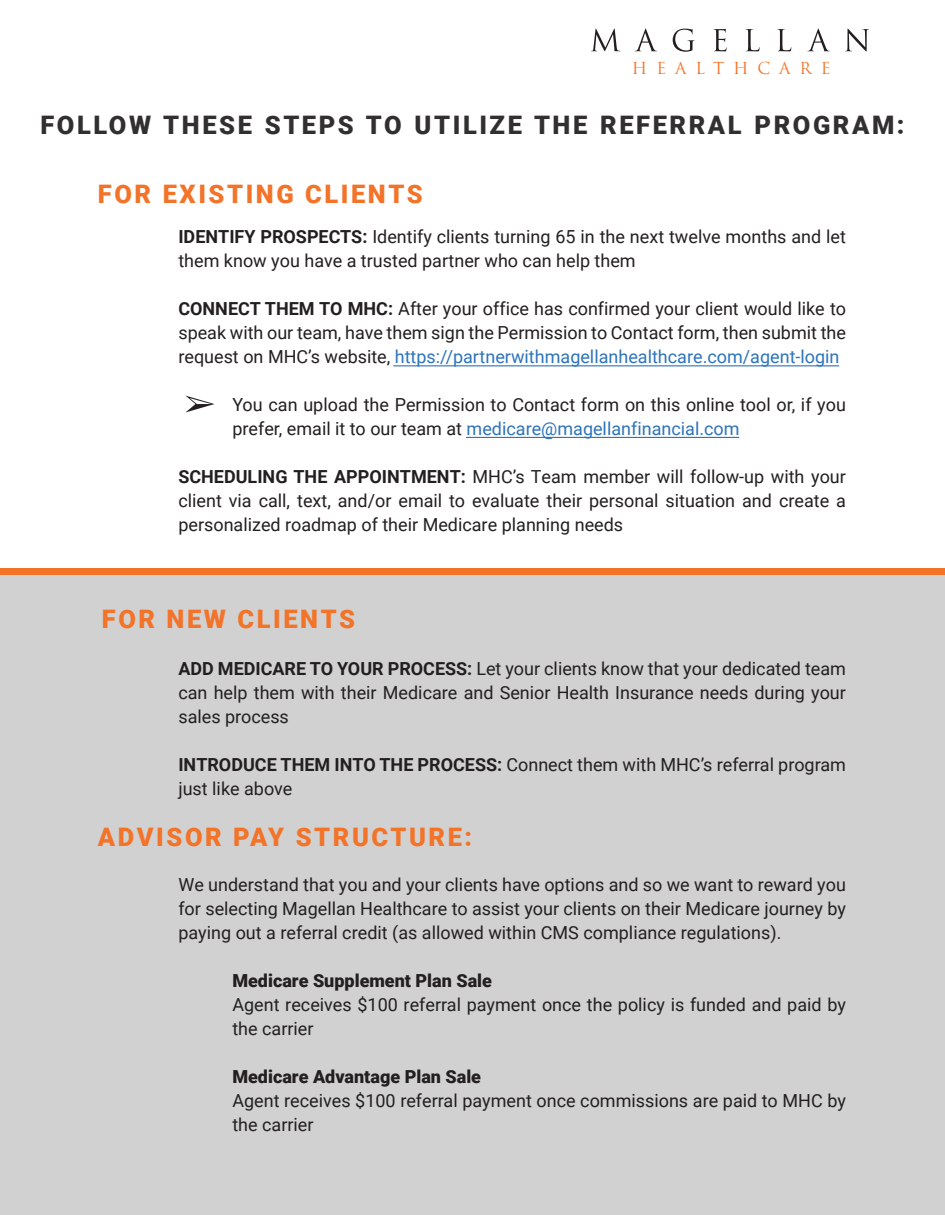
<style>
.page{position:relative;width:945px;height:1215px;background:#fff}
.page>*{position:absolute;margin:0;border:0;box-sizing:border-box;transform-origin:0 0}
.t1{font:900 25.5px "Roboto";letter-spacing:.1em;color:#f37328}
.t2{font:900 25.5px "Roboto";letter-spacing:.1em;color:#312f30}
.t3{font:18px/24px "Roboto";color:#231f20}
.t4{font:900 18px "Roboto";color:#231f20}
.t5{font:16.05px "Trajan Pro";letter-spacing:.56em;color:#f37328}
.s1{font-weight:700}
.s2{color:#2d74bb}
</style>
<div class="page">
<div style="left:0;top:572px;width:945px;height:643px;background:#d1d1d1"></div>
<div style="left:0;top:568px;width:945px;height:7px;background:#f37328"></div>
<svg style="left:591px;top:29px;width:29px;height:22px"></svg>
<svg style="left:673px;top:29px;width:22px;height:23px"></svg>
<svg style="left:714px;top:29px;width:13px;height:22px"></svg>
<svg style="left:746px;top:29px;width:14px;height:22px"></svg>
<svg style="left:777px;top:29px;width:14px;height:22px"></svg>
<svg style="left:635px;top:29px;width:22px;height:22px"></svg>
<svg style="left:807px;top:29px;width:23px;height:22px"></svg>
<svg style="left:845px;top:29px;width:24px;height:22px"></svg>
<svg style="left:186px;top:396px;width:28px;height:16px"></svg>
<hr style="left:393px;top:365px;width:446px;height:1px;background:#2d74bb">
<hr style="left:466px;top:437px;width:273px;height:1px;background:#2d74bb">
<p class="t5" style="left:632px;top:58px;width:200px">HEALTHCARE</p>
<h1 class="t2" style="left:40px;top:107px;width:866px">FOLLOW THESE STEPS TO UTILIZE THE REFERRAL PROGRAM:</h1>
<h1 class="t1" style="left:98px;top:176px;width:326px">FOR EXISTING CLIENTS</h1>
<p class="t3" style="left:178px;top:224px;width:669px"><span class="s1">IDENTIFY PROSPECTS:</span> Identify clients turning 65 in the next twelve months and let them know you have a trusted partner who can help them</p>
<p class="t3" style="left:178px;top:296px;width:669px;text-align:justify"><span class="s1">CONNECT THEM TO MHC:</span> After your office has confirmed your client would like to speak with our team, have them sign the Permission to Contact form, then submit the request on MHC’s website, <span class="s2">https://partnerwithmagellanhealthcare.com/agent-login</span></p>
<p class="t3" style="left:232px;top:392px;width:615px">You can upload the Permission to Contact form on this online tool or, if you prefer, email it to our team at <span class="s2">medicare@magellanfinancial.com</span></p>
<p class="t3" style="left:178px;top:464px;width:669px;text-align:justify"><span class="s1">SCHEDULING THE APPOINTMENT:</span> MHC’s Team member will follow-up with your client via call, text, and/or email to evaluate their personal situation and create a personalized roadmap of their Medicare planning needs</p>
<h1 class="t1" style="left:102px;top:601px;width:255px">FOR NEW CLIENTS</h1>
<p class="t3" style="left:178px;top:656px;width:669px;text-align:justify"><span class="s1">ADD MEDICARE TO YOUR PROCESS:</span> Let your clients know that your dedicated team can help them with their Medicare and Senior Health Insurance needs during your sales process</p>
<p class="t3" style="left:178px;top:752px;width:669px"><span class="s1">INTRODUCE THEM INTO THE PROCESS:</span> Connect them with MHC’s referral program just like above</p>
<h1 class="t1" style="left:98px;top:819px;width:376px">ADVISOR PAY STRUCTURE:</h1>
<p class="t3" style="left:178px;top:872px;width:669px;text-align:justify">We understand that you and your clients have options and so we want to reward you for selecting Magellan Healthcare to assist your clients on their Medicare journey by paying out a referral credit (as allowed within CMS compliance regulations).</p>
<p class="t4" style="left:232px;top:968px;width:261px">Medicare Supplement Plan Sale</p>
<p class="t3" style="left:232px;top:992px;width:615px">Agent receives $100 referral payment once the policy is funded and paid by the carrier</p>
<p class="t4" style="left:232px;top:1064px;width:250px">Medicare Advantage Plan Sale</p>
<p class="t3" style="left:232px;top:1088px;width:615px">Agent receives $100 referral payment once commissions are paid to MHC by the carrier</p>
</div>
